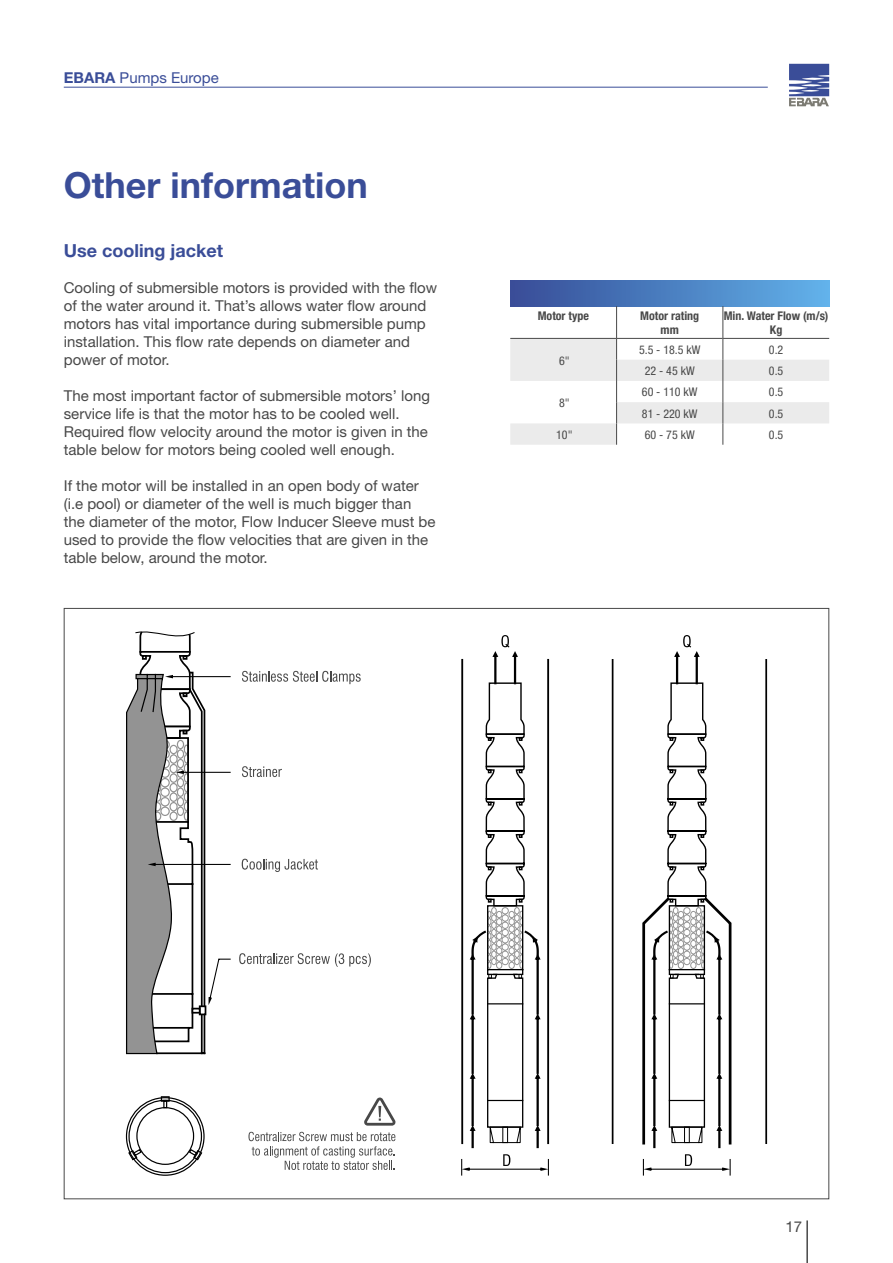
<style>
.page{position:relative;width:893px;height:1263px;background:#fff}
.page>*{position:absolute;margin:0;border:0;box-sizing:border-box;transform-origin:0 0}
.t1{font:700 36px "Helvetica Neue";color:#3a4d98}
.t2{font:700 18px "Helvetica Neue";color:#3a4d98}
.t3{font:15px/18px "Helvetica Neue";color:#484848}
.t4{font:15px "Helvetica Neue";color:#3a4d98}
.t5{font:condensed 12px "Helvetica Neue";color:#484848}
.t6{font:700 condensed 12px/14.4px "Helvetica Neue";color:#484848;text-align:center}
.s1{font-weight:700}
</style>
<div class="page">
<hr style="left:806px;top:1220px;width:2px;height:43px;background:#484848">
<svg style="left:789px;top:64px;width:40px;height:42px;background:#7480ad"></svg>
<hr style="left:64px;top:87px;width:704px;height:1px;background:#3a4d98">
<div style="left:510px;top:281px;width:319px;height:25px;background:linear-gradient(to right,#364c97,#61b3eb)"></div>
<hr style="left:616px;top:306px;width:1px;height:32px;background:#484848">
<hr style="left:723px;top:306px;width:1px;height:32px;background:#484848">
<svg style="left:510px;top:338px;width:319px;height:107px"></svg>
<hr style="left:612px;top:660px;width:1px;height:483px;background:#000">
<hr style="left:765px;top:660px;width:2px;height:483px;background:#000">
<hr style="left:461px;top:660px;width:2px;height:483px;background:#000">
<hr style="left:547px;top:660px;width:2px;height:483px;background:#000">
<svg style="left:461px;top:1154px;width:88px;height:21px"></svg>
<svg style="left:470px;top:635px;width:71px;height:513px"></svg>
<div style="left:502px;top:1127px;width:6px;height:16px;border:1px solid #000"></div>
<svg style="left:643px;top:1154px;width:88px;height:21px"></svg>
<svg style="left:642px;top:635px;width:90px;height:513px"></svg>
<svg style="left:242px;top:766px;width:40px;height:11px"></svg>
<svg style="left:242px;top:859px;width:76px;height:13px"></svg>
<svg style="left:239px;top:953px;width:132px;height:14px"></svg>
<svg style="left:126px;top:631px;width:105px;height:424px"></svg>
<hr style="left:154px;top:1027px;width:35px;height:2px;background:#000">
<svg style="left:242px;top:671px;width:119px;height:13px"></svg>
<div style="left:128px;top:1100px;width:74px;height:73px;border:1px solid #000;border-radius:50%"></div>
<div style="left:161px;top:1096px;width:9px;height:6px;border:1px solid #000"></div>
<svg style="left:163px;top:1100px;width:4px;height:7px"></svg>
<svg style="left:188px;top:1148px;width:15px;height:13px"></svg>
<svg style="left:127px;top:1148px;width:16px;height:13px"></svg>
<div style="left:136px;top:1107px;width:58px;height:58px;border:1px solid #000;border-radius:50%"></div>
<svg style="left:248px;top:1132px;width:147px;height:38px"></svg>
<svg style="left:364px;top:1097px;width:32px;height:28px"></svg>
<p class="t4" style="left:64px;top:68px;width:157px"><span class="s1">EBARA</span> Pumps Europe</p>
<h1 class="t1" style="left:64px;top:163px;width:305px">Other information</h1>
<p class="t2" style="left:64px;top:240px;width:161px">Use cooling jacket</p>
<p class="t3" style="left:64px;top:279px;width:375px">Cooling of submersible motors is provided with the flow of the water around it. That’s allows water flow around motors has vital importance during submersible pump installation. This flow rate depends on diameter and power of motor.</p>
<p class="t3" style="left:64px;top:387px;width:368px">The most important factor of submersible motors’ long service life is that the motor has to be cooled well.<br>Required flow velocity around the motor is given in the table below for motors being cooled well enough.</p>
<p class="t3" style="left:64px;top:477px;width:373px">If the motor will be installed in an open body of water (i.e pool) or diameter of the well is much bigger than the diameter of the motor, Flow Inducer Sleeve must be used to provide the flow velocities that are given in the table below, around the motor.</p>
<p class="t6" style="left:538px;top:308px;width:53px">Motor type</p>
<p class="t6" style="left:640px;top:308px;width:61px">Motor rating mm</p>
<p class="t6" style="left:724px;top:308px;width:106px">Min. Water Flow (m/s)<br>Kg</p>
<p class="t5" style="left:559px;top:353px;width:12px">6"</p>
<p class="t5" style="left:639px;top:343px;width:63px">5.5 - 18.5 kW</p>
<p class="t5" style="left:769px;top:343px;width:16px">0.2</p>
<p class="t5" style="left:645px;top:364px;width:51px">22 - 45 kW</p>
<p class="t5" style="left:769px;top:364px;width:16px">0.5</p>
<p class="t5" style="left:559px;top:396px;width:12px">8"</p>
<p class="t5" style="left:642px;top:385px;width:57px">60 - 110 kW</p>
<p class="t5" style="left:769px;top:385px;width:16px">0.5</p>
<p class="t5" style="left:642px;top:406px;width:57px">81 - 220 kW</p>
<p class="t5" style="left:769px;top:406px;width:16px">0.5</p>
<p class="t5" style="left:556px;top:428px;width:18px">10"</p>
<p class="t5" style="left:645px;top:428px;width:51px">60 - 75 kW</p>
<p class="t5" style="left:769px;top:428px;width:16px">0.5</p>
<p class="t3" style="left:785px;top:1218px;width:18px">17</p>
</div>
